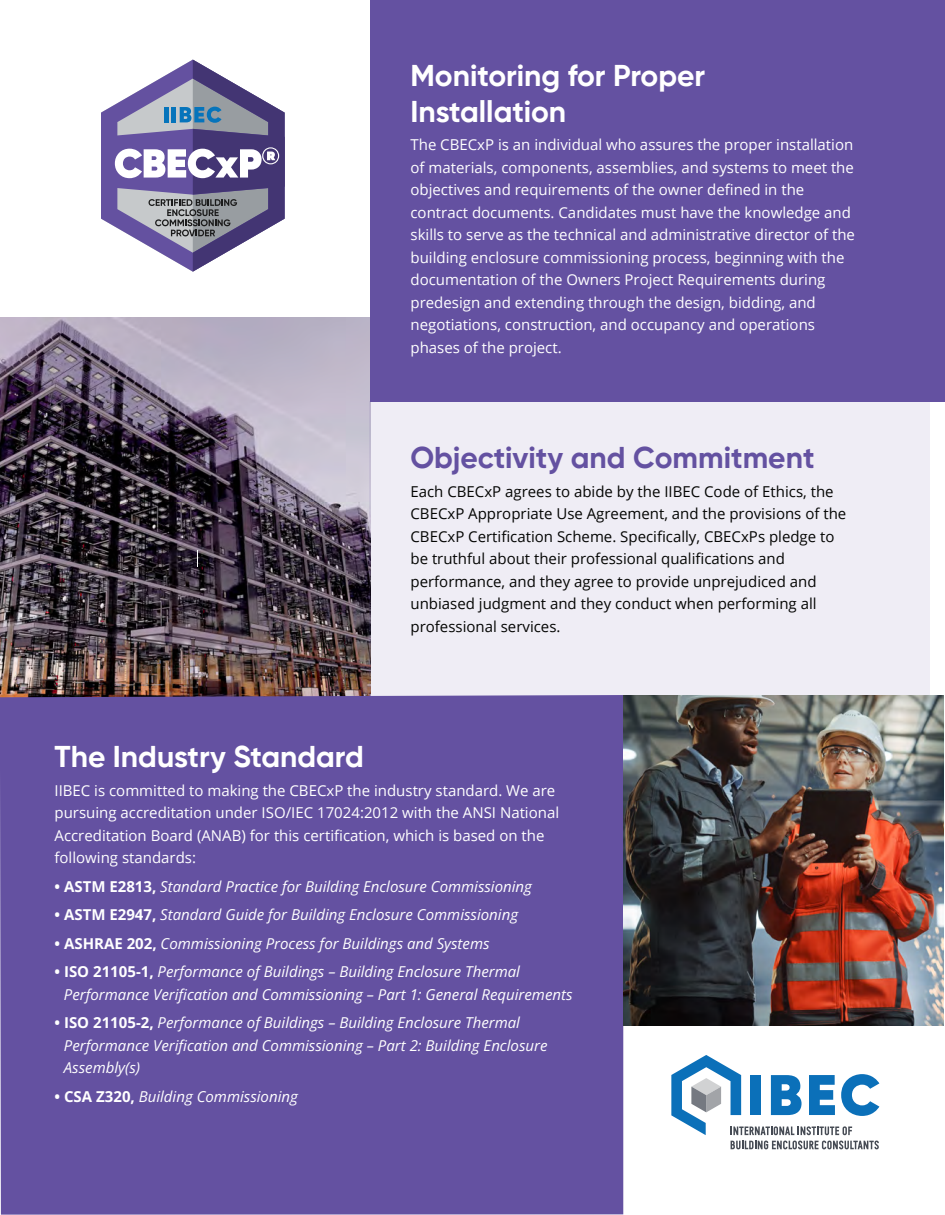
<style>
.page{position:relative;width:945px;height:1215px;background:#fff}
.page>*{position:absolute;margin:0;border:0;box-sizing:border-box;transform-origin:0 0}
.t1{font:700 30px/36px "Gilroy";color:#fff}
.t2{font:700 30px "Gilroy";color:#6451a1}
.t3{font:15px/22.5px "Open Sans";color:#fff}
.t4{font:italic 15px/22.5px "Open Sans";color:#fff}
.t5{font:15px/22.5px "Open Sans";color:#040503}
.s1{font-weight:700;font-style:normal}
</style>
<div class="page">
<svg style="left:731px;top:1141px;width:148px;height:8px"></svg>
<svg style="left:671px;top:1055px;width:208px;height:80px"></svg>
<img style="left:0;top:318px;width:371px;height:377px">
<div style="left:369px;top:401px;width:561px;height:297px;background:#efedf5"></div>
<div style="left:371px;top:0;width:574px;height:401px;background:#6451a1"></div>
<div style="left:0;top:695px;width:623px;height:520px;background:#6451a1"></div>
<img style="left:624px;top:695px;width:319px;height:331px">
<svg style="left:101px;top:60px;width:184px;height:212px"></svg>
<h1 class="t1" style="left:411px;top:57px;width:296px">Monitoring for Proper<br>Installation</h1>
<p class="t3" style="left:411px;top:133px;width:446px">The CBECxP is an individual who assures the proper installation of materials, components, assemblies, and systems to meet the objectives and requirements of the owner defined in the contract documents. Candidates must have the knowledge and skills to serve as the technical and administrative director of the building enclosure commissioning process, beginning with the documentation of the Owners Project Requirements during predesign and extending through the design, bidding, and negotiations, construction, and occupancy and operations phases of the project.</p>
<h1 class="t2" style="left:411px;top:439px;width:406px">Objectivity and Commitment</h1>
<p class="t5" style="left:411px;top:480px;width:437px">Each CBECxP agrees to abide by the IIBEC Code of Ethics, the CBECxP Appropriate Use Agreement, and the provisions of the CBECxP Certification Scheme. Specifically, CBECxPs pledge to be truthful about their professional qualifications and performance, and they agree to provide unprejudiced and unbiased judgment and they conduct when performing all professional services.</p>
<h1 class="t1" style="left:55px;top:739px;width:311px">The Industry Standard</h1>
<p class="t3" style="left:55px;top:779px;width:506px">IIBEC is committed to making the CBECxP the industry standard. We are pursuing accreditation under ISO/IEC 17024:2012 with the ANSI National Accreditation Board (ANAB) for this certification, which is based on the following standards:</p>
<p class="t4" style="left:55px;top:875px;width:479px"><span class="s1">• ASTM E2813,</span> Standard Practice for Building Enclosure Commissioning</p>
<p class="t4" style="left:55px;top:903px;width:465px"><span class="s1">• ASTM E2947,</span> Standard Guide for Building Enclosure Commissioning</p>
<p class="t4" style="left:55px;top:932px;width:437px"><span class="s1">• ASHRAE 202,</span> Commissioning Process for Buildings and Systems</p>
<p class="t4" style="left:64px;top:960px;width:510px;text-indent:-9px"><span class="s1">• ISO 21105-1,</span> Performance of Buildings – Building Enclosure Thermal<br>Performance Verification and Commissioning – Part 1: General Requirements</p>
<p class="t4" style="left:64px;top:1011px;width:485px;text-indent:-9px"><span class="s1">• ISO 21105-2,</span> Performance of Buildings – Building Enclosure Thermal<br>Performance Verification and Commissioning – Part 2: Building Enclosure<br>Assembly(s)</p>
<p class="t4" style="left:55px;top:1085px;width:245px"><span class="s1">• CSA Z320,</span> Building Commissioning</p>
</div>
